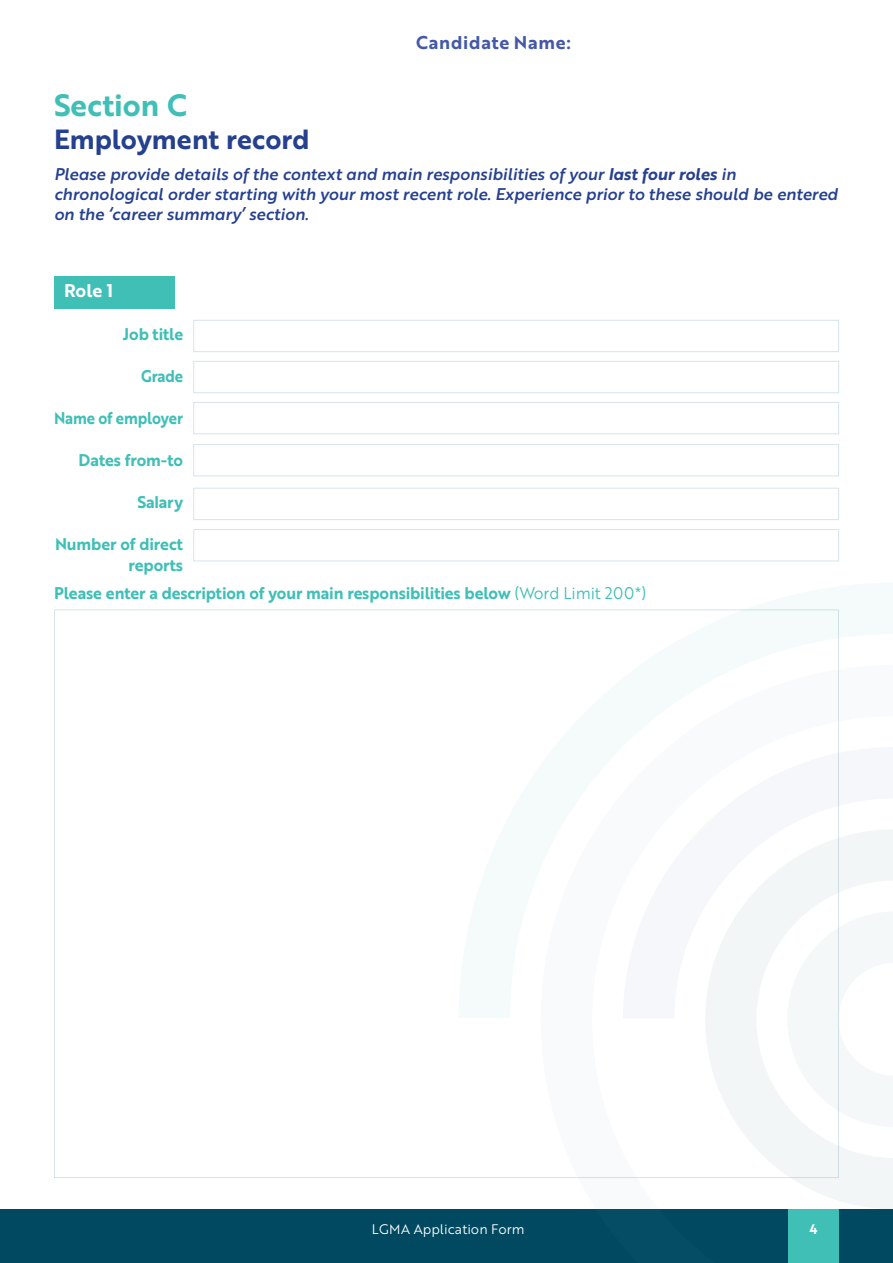
<style>
.page{position:relative;width:893px;height:1263px;background:#fff}
.page>*{position:absolute;margin:0;border:0;box-sizing:border-box;transform-origin:0 0}
.t1{font:30px "Brother 1816 Bold";color:#3fbfb6}
.t2{font:27px "Brother 1816 Bold";color:#25408f}
.t3{font:18px "Brother 1816 Bold";letter-spacing:.04em;color:#4559a8}
.t4{font:18px "Brother 1816 Bold";color:#fff}
.t5{font:16.5px/19.8px "Brother 1816 Medium Italic";color:#25408f}
.t6{font:16.5px/21px "Brother 1816 Bold";letter-spacing:-.01em;color:#3fbfb6;text-align:right}
.t7{font:16.5px "Brother 1816 Bold";letter-spacing:-.01em;color:#3fbfb6;scale:.91 1}
.t8{font:13.5px "Brother 1816 Book";color:#fff}
.t9{font:13.5px "Brother 1816 Bold";color:#fff}
.s1{font-family:"Brother 1816 Bold Italic"}
.s2{font-family:"Brother 1816 Book"}
</style>
<div class="page">
<div style="left:0;top:1209px;width:893px;height:54px;background:#004960"></div>
<svg style="left:705px;top:830px;width:188px;height:433px;fill:#f5f8f9"></svg>
<div style="left:54px;top:276px;width:121px;height:33px;background:#3fbfb6"></div>
<p class="t3" style="left:416px;top:28px;width:156px">Candidate Name:</p>
<h1 class="t1" style="left:54px;top:83px;width:134px">Section C</h1>
<h2 class="t2" style="left:54px;top:118px;width:257px">Employment record</h2>
<p class="t5" style="left:54px;top:164px;width:785px">Please provide details of the context and main responsibilities of your <span class="s1">last four roles</span> in chronological order starting with your most recent role. Experience prior to these should be entered on the ‘career summary’ section.</p>
<p class="t4" style="left:64px;top:276px;width:51px">Role 1</p>
<p class="t6" style="left:123px;top:323px;width:62px">Job title</p>
<p class="t7" style="left:141px;top:363px;width:48px">Grade</p>
<p class="t7" style="left:54px;top:405px;width:143px">Name of employer</p>
<p class="t6" style="left:79px;top:449px;width:106px">Dates from-to</p>
<p class="t6" style="left:137px;top:491px;width:47px">Salary</p>
<p class="t6" style="left:55px;top:533px;width:130px">Number of direct reports</p>
<p class="t6" style="left:54px;top:582px;width:594px">Please enter a description of your main responsibilities below <span class="s2">(Word Limit 200*)</span></p>
<p class="t8" style="left:372px;top:1219px;width:154px">LGMA Application Form</p>
<p class="t9" style="left:810px;top:1219px;width:10px">4</p>
</div>
